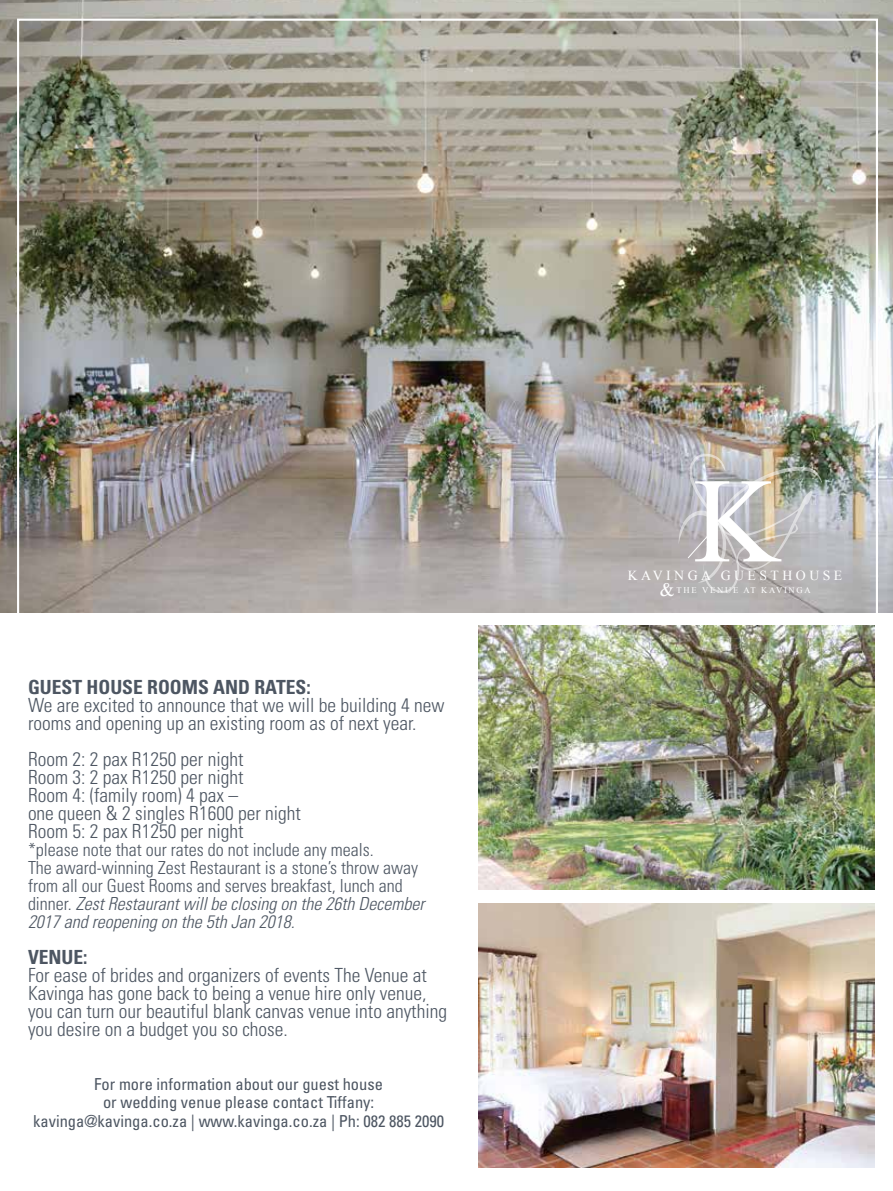
<style>
.page{position:relative;width:893px;height:1191px;background:#fff}
.page>*{position:absolute;margin:0;border:0;box-sizing:border-box;transform-origin:0 0}
.t1{font:300 condensed 19.5px/18px "Univers LT Std";color:#4d5662}
.t2{font:700 condensed 19.5px "Univers LT Std";color:#4d5662}
.t3{font:300 condensed 18px/18px "Univers LT Std";color:#4d5662}
.t4{font:condensed 16.5px/18px "Univers LT Std";color:#4d5662;text-align:center}
.t5{font:13.8px "Times New Roman";letter-spacing:.25em;color:#fff}
.t6{font:8.7px "Times New Roman";letter-spacing:.2em;color:#fff}
.s1{font-style:italic}
.s2{font-size:19.05px}
</style>
<div class="page">
<img style="left:0;top:0;width:893px;height:612px">
<img style="left:17px;top:19px;width:861px;height:1149px">
<img style="left:478px;top:626px;width:396px;height:264px">
<img style="left:478px;top:903px;width:396px;height:264px">
<p class="t2" style="left:28px;top:675px;width:284px">GUEST HOUSE ROOMS AND RATES:</p>
<p class="t1" style="left:28px;top:696px;width:418px">We are excited to announce that we will be building 4 new rooms and opening up an existing room as of next year.</p>
<p class="t1" style="left:28px;top:750px;width:274px">Room 2: 2 pax R1250 per night<br>Room 3: 2 pax R1250 per night<br>Room 4: (family room) 4 pax –<br>one queen &amp; 2 singles R1600 per night<br>Room 5: 2 pax R1250 per night</p>
<p class="t3" style="left:28px;top:841px;width:398px">*please note that our rates do not include any meals.<br>The award-winning Zest Restaurant is a stone’s throw away from all our Guest Rooms and serves breakfast, lunch and dinner. <span class="s1">Zest Restaurant will be closing on the 26th December 2017 and reopening on the 5th Jan 2018.</span></p>
<p class="t2" style="left:28px;top:945px;width:61px">VENUE:</p>
<p class="t1" style="left:28px;top:966px;width:420px">For ease of brides and organizers of events The Venue at Kavinga has gone back to being a venue hire only venue, you can turn our beautiful blank canvas venue into anything you desire on a budget you so chose.</p>
<p class="t4" style="left:33px;top:1075px;width:412px">For more information about our guest house<br>or wedding venue please contact Tiffany: kavinga@kavinga.co.za | www.kavinga.co.za | Ph: 082 885 2090</p>
<p class="t5" style="left:628px;top:566px;width:216px">KAVINGA GUESTHOUSE</p>
<p class="t6" style="left:660px;top:584px;width:153px"><span class="s2">&amp;</span>THE VENUE AT KAVINGA</p>
</div>
